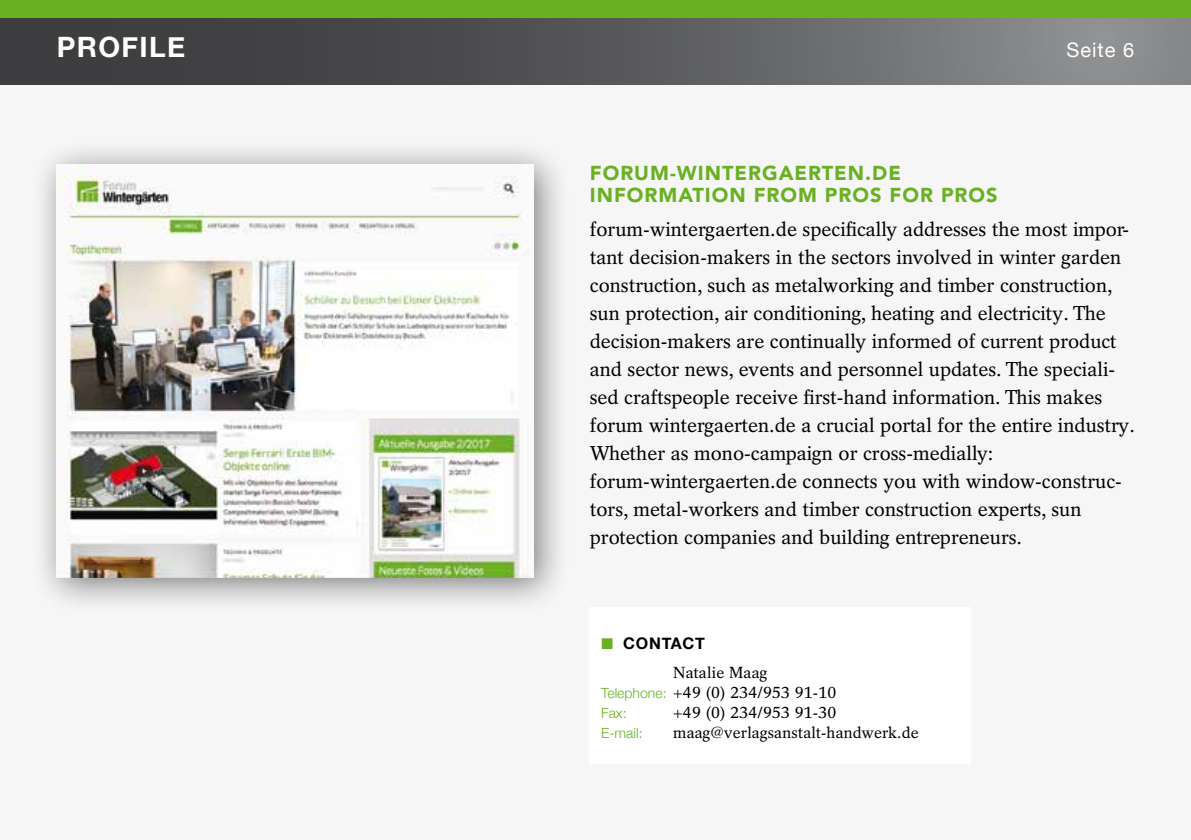
<style>
.page{position:relative;width:1191px;height:840px;background:#fff}
.page>*{position:absolute;margin:0;border:0;box-sizing:border-box;transform-origin:0 0}
.t1{font:700 28px "Helvetica Neue";letter-spacing:.05em;color:#fff}
.t2{font:20px/28px "Rotation LT Std";color:#000}
.t3{font:900 20px/22px "Avenir LT Std";letter-spacing:.05em;color:#6ab023}
.t4{font:20px "Helvetica Neue";letter-spacing:.05em;color:#fff}
.t5{font:16px/20px "Rotation LT Std";letter-spacing:.01em;color:#000;text-align:center}
.t6{font:700 16px "Helvetica Neue";letter-spacing:.05em;color:#000}
.t7{font:300 14px "Helvetica Neue";color:#6ab023}
.s1{font-family:"Helvetica Neue";font-weight:300;font-size:14px;color:#6ab023}
</style>
<div class="page">
<div style="left:0;top:17px;width:1191px;height:68px;background:linear-gradient(to right,#2f2e31,#8b8d8e)"></div>
<div style="left:0;top:0;width:1191px;height:17px;background:#6ab023"></div>
<div style="left:0;top:85px;width:1191px;height:754px;background:#f6f6f6"></div>
<div style="left:590px;top:607px;width:381px;height:156px;background:#fff"></div>
<div style="left:30px;top:139px;width:541px;height:475px;background:#000;opacity:.5"></div>
<img style="left:57px;top:165px;width:476px;height:412px">
<h1 class="t1" style="left:57px;top:25px;width:130px">PROFILE</h1>
<p class="t4" style="left:1066px;top:35px;width:69px">Seite 6</p>
<p class="t3" style="left:590px;top:162px;width:409px">FORUM-WINTERGAERTEN.DE<br>INFORMATION FROM PROS FOR PROS</p>
<p class="t2" style="left:590px;top:215px;width:546px">forum-wintergaerten.de specifically addresses the most impor&shy;tant decision-makers in the sectors involved in winter garden construction, such as metalworking and timber construction, sun protection, air conditioning, heating and electricity. The decision-makers are continually informed of current product and sector news, events and personnel updates. The speciali&shy;sed craftspeople receive first-hand information. This makes forum wintergaerten.de a crucial portal for the entire industry.<br>Whether as mono-campaign or cross-medially: forum-wintergaerten.de connects you with window-construc&shy;tors, metal-workers and timber construction experts, sun protection companies and building entrepreneurs.</p>
<p class="t6" style="left:623px;top:630px;width:83px">CONTACT</p>
<p class="t5" style="left:601px;top:662px;width:237px">Natalie Maag<br><span class="s1">Telephone:</span> +49 (0) 234/953 91-10</p>
<p class="t7" style="left:601px;top:701px;width:27px">Fax:</p>
<p class="t5" style="left:673px;top:702px;width:165px">+49 (0) 234/953 91-30</p>
<p class="t7" style="left:601px;top:721px;width:43px">E-mail:</p>
<p class="t5" style="left:673px;top:722px;width:247px">maag@verlagsanstalt-handwerk.de</p>
</div>
